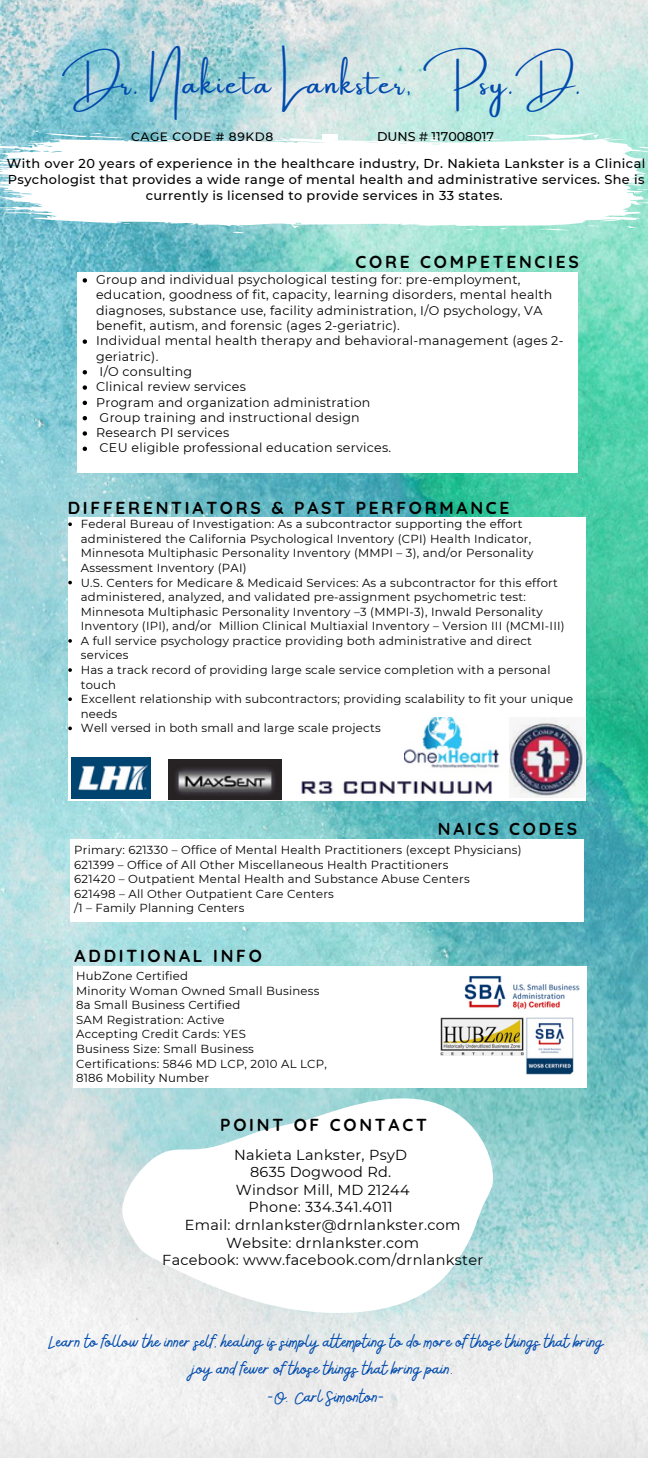
<style>
.page{position:relative;width:648px;height:1458px;background:#fff}
.page>*{position:absolute;margin:0;border:0;box-sizing:border-box;transform-origin:0 0}
.t1{font:30.38px "Amsterdam One";letter-spacing:.06em;color:#004aad}
.t2{font:20.03px/27.7px "Bellaboo";color:#004aad;text-align:center}
.t3{font:700 17.32px "Quicksand";letter-spacing:.16em;color:#000}
.t4{font:14.4px/17.6px "Montserrat";letter-spacing:.02em;color:#000;text-align:center}
.t5{font:500 12.83px/16px "Montserrat";letter-spacing:.03em;color:#000;text-align:center}
.t6{font:12.6px/15.3px "Montserrat";letter-spacing:.02em;color:#000}
.t7{font:500 12.6px "Montserrat";color:#000}
.t8{font:500 12.15px "Montserrat";letter-spacing:.05em;color:#000}
.t9{font:11.7px/14.6px "Montserrat";letter-spacing:.02em;color:#000}
</style>
<div class="page">
<img style="left:0;top:0;width:648px;height:1458px">
<div style="left:77px;top:272px;width:501px;height:201px;background:#fff"></div>
<div style="left:69px;top:518px;width:517px;height:283px;background:#fff"></div>
<div style="left:70px;top:840px;width:514px;height:82px;background:#fff"></div>
<div style="left:73px;top:966px;width:514px;height:122px;background:#fff"></div>
<img style="left:71px;top:758px;width:79px;height:40px">
<img style="left:168px;top:759px;width:113px;height:41px">
<img style="left:301px;top:781px;width:191px;height:13px">
<img style="left:510px;top:718px;width:74px;height:79px">
<img style="left:404px;top:717px;width:96px;height:51px">
<svg style="left:121px;top:1089px;width:373px;height:229px"></svg>
<svg style="left:0;top:124px;width:648px;height:110px"></svg>
<img style="left:464px;top:976px;width:116px;height:33px">
<img style="left:526px;top:1017px;width:47px;height:58px">
<img style="left:441px;top:1017px;width:82px;height:39px">
<svg style="left:68px;top:522px;width:4px;height:4px"></svg>
<svg style="left:68px;top:581px;width:4px;height:3px"></svg>
<svg style="left:68px;top:639px;width:4px;height:4px"></svg>
<svg style="left:68px;top:668px;width:4px;height:4px"></svg>
<svg style="left:68px;top:697px;width:4px;height:4px"></svg>
<svg style="left:68px;top:727px;width:4px;height:3px"></svg>
<svg style="left:83px;top:278px;width:4px;height:5px"></svg>
<svg style="left:83px;top:339px;width:4px;height:5px"></svg>
<svg style="left:83px;top:370px;width:4px;height:4px"></svg>
<svg style="left:83px;top:385px;width:4px;height:5px"></svg>
<svg style="left:83px;top:401px;width:4px;height:4px"></svg>
<svg style="left:83px;top:416px;width:4px;height:4px"></svg>
<svg style="left:83px;top:431px;width:4px;height:5px"></svg>
<svg style="left:83px;top:447px;width:4px;height:4px"></svg>
<h1 class="t1" style="left:62px;top:67px;width:520px">Dr. Nakieta Lankster, Psy.D.</h1>
<p class="t8" style="left:131px;top:129px;width:144px">CAGE CODE # 89KD8</p>
<p class="t7" style="left:377px;top:128px;width:118px">DUNS # 117008017</p>
<p class="t5" style="left:7px;top:155px;width:640px">With over 20 years of experience in the healthcare industry, Dr. Nakieta Lankster is a Clinical<br>Psychologist that provides a wide range of mental health and administrative services. She is currently is licensed to provide services in 33 states.</p>
<h3 class="t3" style="left:356px;top:251px;width:225px">CORE COMPETENCIES</h3>
<p class="t6" style="left:96px;top:272px;width:469px">Group and individual psychological testing for: pre-employment, education, goodness of fit, capacity, learning disorders, mental health diagnoses, substance use, facility administration, I/O psychology, VA benefit, autism, and forensic (ages 2-geriatric).<br>Individual mental health therapy and behavioral-management (ages 2- geriatric).<br>I/O consulting<br>Clinical review services<br>Program and organization administration<br>Group training and instructional design<br>Research PI services<br>CEU eligible professional education services.</p>
<h3 class="t3" style="left:68px;top:496px;width:443px">DIFFERENTIATORS &amp; PAST PERFORMANCE</h3>
<p class="t9" style="left:81px;top:517px;width:494px">Federal Bureau of Investigation: As a subcontractor supporting the effort administered the California Psychological Inventory (CPI) Health Indicator, Minnesota Multiphasic Personality Inventory (MMPI – 3), and/or Personality Assessment Inventory (PAI)<br>U.S. Centers for Medicare &amp; Medicaid Services: As a subcontractor for this effort administered, analyzed, and validated pre-assignment psychometric test:<br>Minnesota Multiphasic Personality Inventory –3 (MMPI-3), Inwald Personality Inventory (IPI), and/or Million Clinical Multiaxial Inventory – Version III (MCMI-III)<br>A full service psychology practice providing both administrative and direct services<br>Has a track record of providing large scale service completion with a personal touch<br>Excellent relationship with subcontractors; providing scalability to fit your unique needs<br>Well versed in both small and large scale projects</p>
<h3 class="t3" style="left:438px;top:818px;width:141px">NAICS CODES</h3>
<p class="t9" style="left:74px;top:842px;width:449px">Primary: 621330 – Office of Mental Health Practitioners (except Physicians)<br>621399 – Office of All Other Miscellaneous Health Practitioners<br>621420 – Outpatient Mental Health and Substance Abuse Centers<br>621498 – All Other Outpatient Care Centers<br>/1 – Family Planning Centers</p>
<h3 class="t3" style="left:75px;top:945px;width:189px">ADDITIONAL INFO</h3>
<p class="t9" style="left:76px;top:969px;width:252px">HubZone Certified<br>Minority Woman Owned Small Business<br>8a Small Business Certified<br>SAM Registration: Active<br>Accepting Credit Cards: YES<br>Business Size: Small Business<br>Certifications: 5846 MD LCP, 2010 AL LCP,<br>8186 Mobility Number</p>
<h3 class="t3" style="left:220px;top:1114px;width:208px">POINT OF CONTACT</h3>
<p class="t4" style="left:162px;top:1146px;width:322px">Nakieta Lankster, PsyD<br>8635 Dogwood Rd.<br>Windsor Mill, MD 21244<br>Phone: 334.341.4011<br>Email: drnlankster@drnlankster.com<br>Website: drnlankster.com<br>Facebook: www.facebook.com/drnlankster</p>
<h2 class="t2" style="left:49px;top:1328px;width:556px">Learn to follow the inner self, healing is simply attempting to do more of those things that bring joy and fewer of those things that bring pain.<br>-O. Carl Simonton-</h2>
</div>
